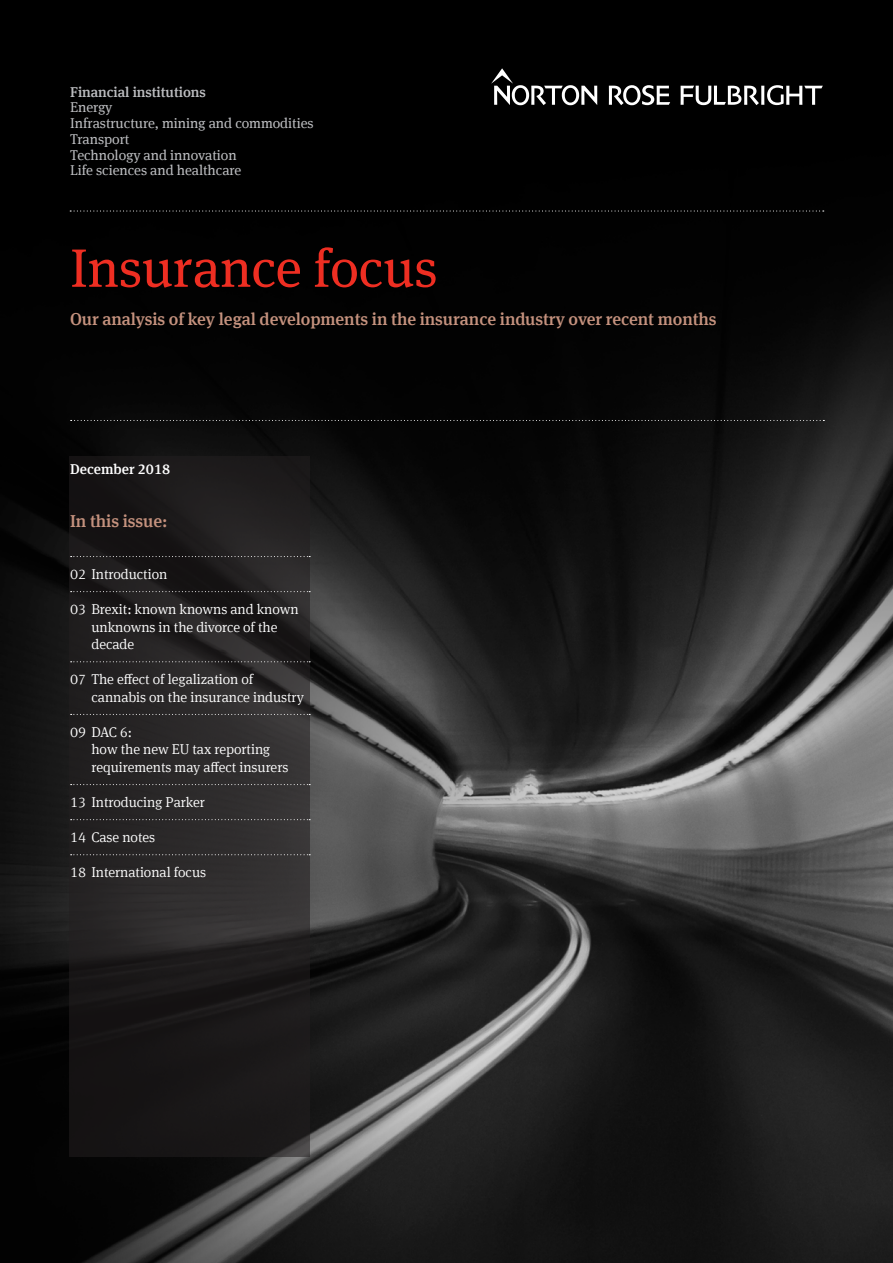
<style>
.page{position:relative;width:893px;height:1263px;background:#fff}
.page>*{position:absolute;margin:0;border:0;box-sizing:border-box;transform-origin:0 0}
.Main_heading_1{font:54px "Meta Serif Offc Pro";letter-spacing:-.005em;color:#ee2e22}
.Summary_text{font:500 17.25px "Meta Serif Offc Pro";letter-spacing:-.005em;color:#c5927e}
.List{font:300 14.25px/17.5px "Meta Serif Offc Pro";letter-spacing:-.005em;color:#fff}
.t1{font:14.25px/15.8px "Meta Serif Offc Pro";letter-spacing:-.005em;color:#bcbdc0}
.t2{font:500 14.25px "Meta Serif Offc Pro";letter-spacing:-.005em;color:#bcbdc0}
.Header_3{font:500 14.25px "Meta Serif Offc Pro";color:#fff}
</style>
<div class="page">
<img style="left:0;top:0;width:893px;height:1263px">
<svg style="left:70px;top:456px;width:240px;height:701px;background:#222021"></svg>
<svg style="left:71px;top:420px;width:753px;height:1px"></svg>
<svg style="left:71px;top:556px;width:239px;height:1px"></svg>
<svg style="left:71px;top:591px;width:239px;height:1px"></svg>
<svg style="left:71px;top:661px;width:239px;height:1px"></svg>
<svg style="left:71px;top:714px;width:239px;height:1px"></svg>
<svg style="left:71px;top:784px;width:239px;height:1px"></svg>
<svg style="left:71px;top:819px;width:239px;height:1px"></svg>
<svg style="left:71px;top:854px;width:239px;height:1px"></svg>
<svg style="left:70px;top:210px;width:754px;height:2px;background:#202020"></svg>
<svg style="left:491px;top:68px;width:106px;height:37px"></svg>
<svg style="left:609px;top:85px;width:61px;height:20px"></svg>
<svg style="left:681px;top:85px;width:142px;height:20px"></svg>
<p class="t2" style="left:70px;top:81px;width:137px">Financial institutions</p>
<p class="t1" style="left:70px;top:99px;width:245px">Energy<br>Infrastructure, mining and commodities<br>Transport<br>Technology and innovation<br>Life sciences and healthcare</p>
<p class="Main_heading_1" style="left:70px;top:229px;width:369px">Insurance focus</p>
<p class="Summary_text" style="left:70px;top:306px;width:648px">Our analysis of key legal developments in the insurance industry over recent months</p>
<p class="Header_3" style="left:70px;top:458px;width:102px">December 2018</p>
<p class="Summary_text" style="left:70px;top:508px;width:99px">In this issue:</p>
<p class="List" style="left:70px;top:564px;width:99px">02 Introduction</p>
<p class="List" style="left:91px;top:599px;width:209px;text-indent:-21px">03 Brexit: known knowns and known unknowns in the divorce of the decade</p>
<p class="List" style="left:91px;top:670px;width:214px;text-indent:-21px">07 The effect of legalization of cannabis on the insurance industry</p>
<p class="List" style="left:91px;top:722px;width:199px;text-indent:-21px">09 DAC 6:<br>how the new EU tax reporting requirements may affect insurers</p>
<p class="List" style="left:70px;top:792px;width:136px">13 Introducing Parker</p>
<p class="List" style="left:70px;top:828px;width:86px">14 Case notes</p>
<p class="List" style="left:70px;top:863px;width:138px">18 International focus</p>
</div>
